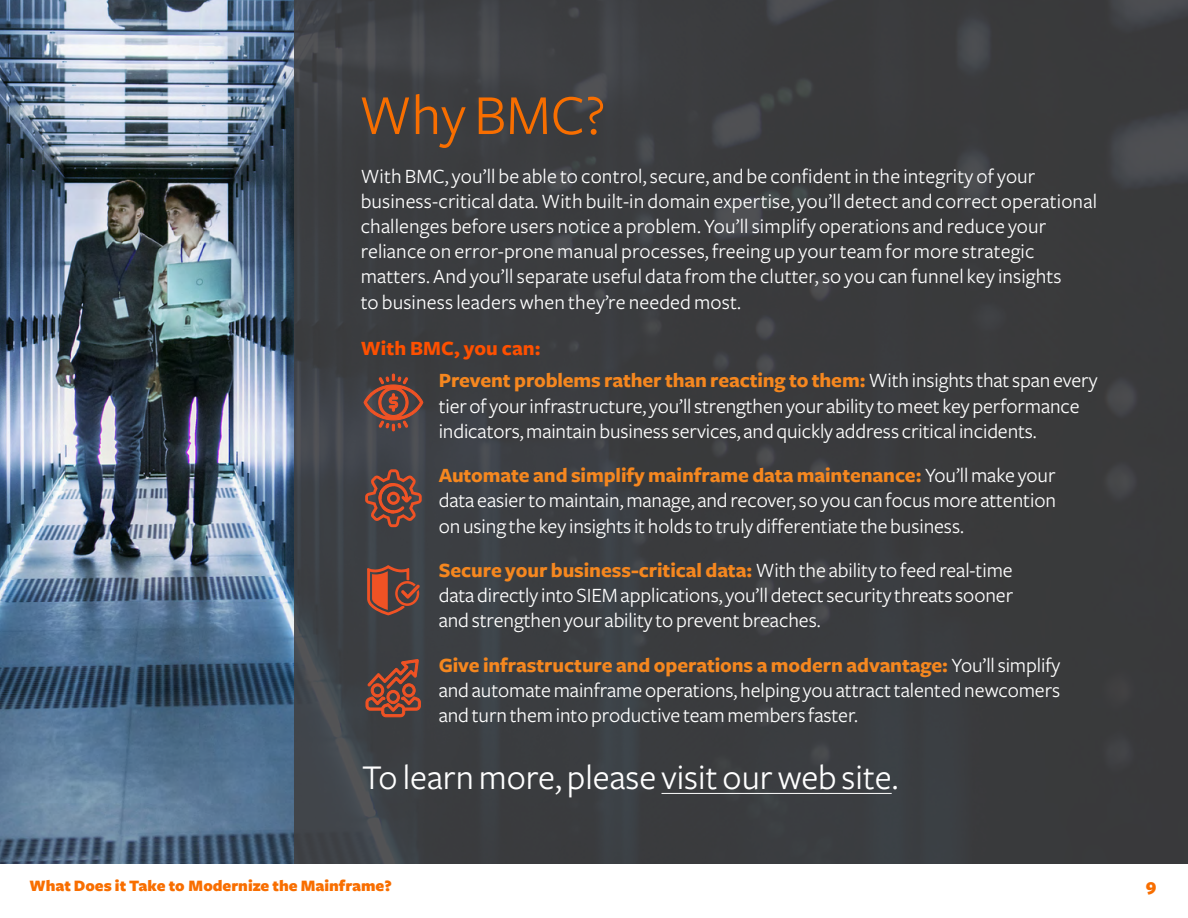
<style>
.page{position:relative;width:1188px;height:918px;background:#fff}
.page>*{position:absolute;margin:0;border:0;box-sizing:border-box;transform-origin:0 0}
.t1{font:58.5px "Freight Sans";color:#f86e00}
.t2{font:36px "Freight Sans";color:#fff}
.t3{font:21px/25.2px "Freight Sans";color:#fff;text-align:justify}
.t4{font:700 21px/32px "Freight Sans";letter-spacing:-.005em;color:#f5871f}
.t5{font:900 18px "Freight Sans";color:#f86e00}
.t6{font:900 16.5px "Freight Sans";color:#f86e00}
.s1{color:#fe5000}
.s2{font-weight:400;color:#fff}
.s3{font-weight:700;color:#f5871f}
</style>
<div class="page">
<img style="left:0;top:0;width:294px;height:864px">
<div style="left:294px;top:0;width:894px;height:864px;background:#404042"></div>
<hr style="left:662px;top:793px;width:230px;height:1px;background:#fff">
<svg style="left:363px;top:373px;width:61px;height:59px"></svg>
<svg style="left:365px;top:469px;width:57px;height:58px"></svg>
<svg style="left:367px;top:564px;width:53px;height:52px"></svg>
<svg style="left:365px;top:659px;width:56px;height:58px"></svg>
<h1 class="t1" style="left:359px;top:83px;width:248px">Why BMC?</h1>
<p class="t3" style="left:361px;top:164px;width:738px;text-align:left">With BMC, you’ll be able to control, secure, and be confident in the integrity of your business-critical data. With built-in domain expertise, you’ll detect and correct operational challenges before users notice a problem. You’ll simplify operations and reduce your reliance on error-prone manual processes, freeing up your team for more strategic matters. And you’ll separate useful data from the clutter, so you can funnel key insights<br>to business leaders when they’re needed most.</p>
<p class="t4" style="left:439px;top:333px;width:661px;text-indent:-78px"><span class="s1">With BMC, you can:<br></span>Prevent problems rather than reacting to them: <span class="s2">With insights that span every</span></p>
<p class="t3" style="left:439px;top:394px;width:642px">tier of your infrastructure, you’ll strengthen your ability to meet key performance indicators, maintain business services, and quickly address critical incidents.</p>
<p class="t3" style="left:439px;top:463px;width:619px"><span class="s3">Automate and simplify mainframe data maintenance:</span> You’ll make your data easier to maintain, manage, and recover, so you can focus more attention on using the key insights it holds to truly differentiate the business.</p>
<p class="t3" style="left:439px;top:558px;width:576px"><span class="s3">Secure your business-critical data:</span> With the ability to feed real-time data directly into SIEM applications, you’ll detect security threats sooner and strengthen your ability to prevent breaches.</p>
<p class="t3" style="left:439px;top:653px;width:623px"><span class="s3">Give infrastructure and operations a modern advantage:</span> You’ll simplify and automate mainframe operations, helping you attract talented newcomers and turn them into productive team members faster.</p>
<h2 class="t2" style="left:362px;top:757px;width:538px">To learn more, please visit our web site.</h2>
<p class="t6" style="left:29px;top:877px;width:364px">What Does it Take to Modernize the Mainframe?</p>
<p class="t5" style="left:1146px;top:876px;width:12px">9</p>
</div>
